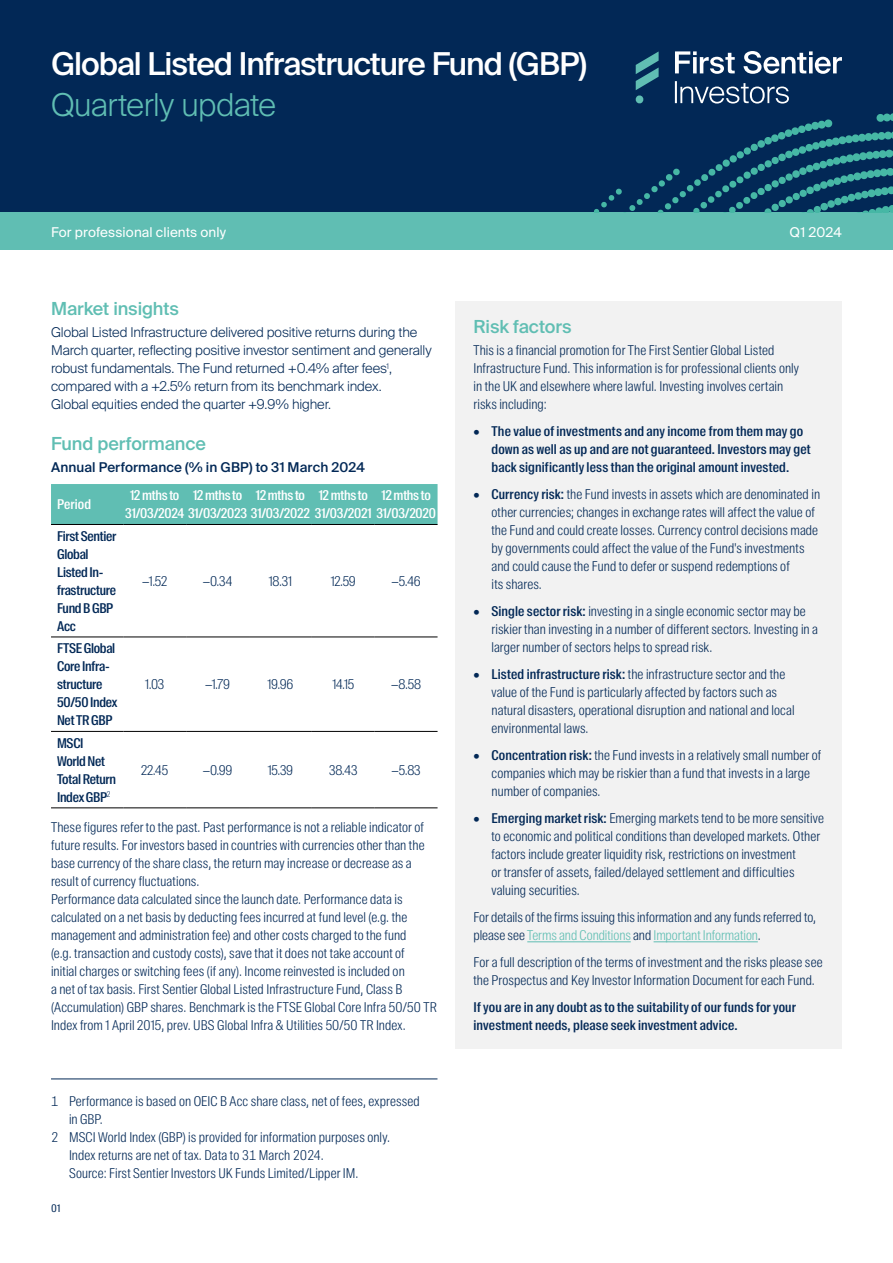
<style>
.page{position:relative;width:893px;height:1263px;background:#fff}
.page>*{position:absolute;margin:0;border:0;box-sizing:border-box;transform-origin:0 0}
.t1{font:500 31.5px "Suisse Intl";letter-spacing:-.03em;color:#fff}
.t2{font:300 31.5px "Suisse Intl";letter-spacing:-.01em;color:#60beb3}
.t3{font:500 18px "Suisse Intl";letter-spacing:-.005em;color:#60beb3}
.t4{font:300 13.5px/18px "Suisse Intl Cond";letter-spacing:.01em;color:#022856}
.t5{font:300 13.5px/18px "Suisse Intl";letter-spacing:-.01em;color:#022856}
.t6{font:500 13.5px/18px "Suisse Intl Cond";letter-spacing:.005em;color:#022856}
.t7{font:500 13.5px/18px "Suisse Intl Cond";letter-spacing:-.02em;color:#022856}
.t8{font:500 13.5px/18px "Suisse Intl Cond";letter-spacing:-.015em;color:#fff}
.t9{font:500 13.5px "Suisse Intl";letter-spacing:.01em;color:#022856}
.t10{font:13.5px "Suisse Intl";letter-spacing:.01em;color:#fff}
.t11{font:500 13.5px/18px "Suisse Intl Cond";letter-spacing:-.025em;color:#022856}
.t12{font:10.5px "Suisse Intl Cond";color:#022856}
.s1{font-weight:300}
.s2{font-weight:500}
.s3{color:#60beb3}
</style>
<div class="page">
<div style="left:0;top:0;width:893px;height:213px;background:#022856"></div>
<div style="left:0;top:213px;width:893px;height:37px;background:#60beb3"></div>
<svg style="left:675px;top:51px;width:167px;height:53px"></svg>
<svg style="left:636px;top:51px;width:23px;height:53px"></svg>
<svg style="left:594px;top:113px;width:299px;height:100px"></svg>
<div style="left:51px;top:484px;width:387px;height:40px;background:#60beb3"></div>
<hr style="left:51px;top:636px;width:72px;height:1px;background:#000">
<hr style="left:123px;top:636px;width:63px;height:1px;background:#000">
<hr style="left:186px;top:636px;width:63px;height:1px;background:#000">
<hr style="left:249px;top:636px;width:63px;height:1px;background:#000">
<hr style="left:312px;top:636px;width:63px;height:1px;background:#000">
<hr style="left:375px;top:636px;width:63px;height:1px;background:#000">
<hr style="left:51px;top:731px;width:72px;height:1px;background:#000">
<hr style="left:123px;top:731px;width:63px;height:1px;background:#000">
<hr style="left:186px;top:731px;width:63px;height:1px;background:#000">
<hr style="left:249px;top:731px;width:63px;height:1px;background:#000">
<hr style="left:312px;top:731px;width:63px;height:1px;background:#000">
<hr style="left:375px;top:731px;width:63px;height:1px;background:#000">
<hr style="left:51px;top:524px;width:72px;height:1px;background:#000">
<hr style="left:123px;top:524px;width:63px;height:1px;background:#000">
<hr style="left:186px;top:524px;width:63px;height:1px;background:#000">
<hr style="left:249px;top:524px;width:63px;height:1px;background:#000">
<hr style="left:312px;top:524px;width:63px;height:1px;background:#000">
<hr style="left:375px;top:524px;width:63px;height:1px;background:#000">
<hr style="left:51px;top:807px;width:72px;height:1px;background:#000">
<hr style="left:123px;top:807px;width:63px;height:1px;background:#000">
<hr style="left:186px;top:807px;width:63px;height:1px;background:#000">
<hr style="left:249px;top:807px;width:63px;height:1px;background:#000">
<hr style="left:312px;top:807px;width:63px;height:1px;background:#000">
<hr style="left:375px;top:807px;width:63px;height:1px;background:#000">
<hr style="left:51px;top:1078px;width:386px;height:1px;background:#022856">
<div style="left:455px;top:301px;width:387px;height:747px;background:#f2f2f2"></div>
<hr style="left:527px;top:941px;width:104px;height:1px;background:#60beb3">
<hr style="left:654px;top:941px;width:104px;height:1px;background:#60beb3">
<h1 class="t1" style="left:51px;top:46px;width:537px">Global Listed Infrastructure Fund (GBP)</h1>
<h1 class="t2" style="left:51px;top:87px;width:227px">Quarterly update</h1>
<p class="t10" style="left:51px;top:224px;width:177px">For professional clients only</p>
<p class="t10" style="left:790px;top:224px;width:54px">Q1 2024</p>
<h2 class="t3" style="left:51px;top:298px;width:129px">Market insights</h2>
<p class="t5" style="left:51px;top:324px;width:382px">Global Listed Infrastructure delivered positive returns during the March quarter, reflecting positive investor sentiment and generally robust fundamentals. The Fund returned +0.4% after fees<sup>1</sup>, compared with a +2.5% return from its benchmark index.<br>Global equities ended the quarter +9.9% higher.</p>
<h2 class="t3" style="left:51px;top:433px;width:157px">Fund performance</h2>
<p class="t9" style="left:51px;top:459px;width:315px">Annual Performance (% in GBP) to 31 March 2024</p>
<p class="t8" style="left:57px;top:496px;width:36px">Period</p>
<p class="t8" style="left:125px;top:487px;width:312px;text-indent:5px">12 mths to<br>31/03/2024 31/03/2023 31/03/2022 31/03/2021 31/03/2020</p>
<p class="t8" style="left:193px;top:487px;width:51px">12 mths to</p>
<p class="t8" style="left:256px;top:487px;width:51px">12 mths to</p>
<p class="t8" style="left:319px;top:487px;width:51px">12 mths to</p>
<p class="t8" style="left:382px;top:487px;width:51px">12 mths to</p>
<p class="t7" style="left:57px;top:527px;width:61px">First Sentier<br>Global<br>Listed In&shy;frastructure<br>Fund B GBP<br>Acc</p>
<p class="t7" style="left:57px;top:640px;width:62px">FTSE Global<br>Core Infra&shy;structure<br>50/50 Index<br>Net TR GBP</p>
<p class="t11" style="left:57px;top:734px;width:61px">MSCI<br>World Net<br>Total Return<br>Index GBP<sup>2</sup></p>
<p class="t4" style="left:142px;top:572px;width:26px">−1.52</p>
<p class="t4" style="left:203px;top:572px;width:31px">−0.34</p>
<p class="t4" style="left:269px;top:572px;width:25px">18.31</p>
<p class="t4" style="left:331px;top:572px;width:27px">12.59</p>
<p class="t4" style="left:392px;top:572px;width:31px">−5.46</p>
<p class="t4" style="left:145px;top:676px;width:21px">1.03</p>
<p class="t4" style="left:205px;top:676px;width:26px">−1.79</p>
<p class="t4" style="left:268px;top:676px;width:27px">19.96</p>
<p class="t4" style="left:332px;top:676px;width:23px">14.15</p>
<p class="t4" style="left:391px;top:676px;width:31px">−8.58</p>
<p class="t4" style="left:141px;top:761px;width:29px">22.45</p>
<p class="t4" style="left:203px;top:761px;width:31px">−0.99</p>
<p class="t4" style="left:268px;top:761px;width:27px">15.39</p>
<p class="t4" style="left:329px;top:761px;width:30px">38.43</p>
<p class="t4" style="left:392px;top:761px;width:31px">−5.83</p>
<p class="t4" style="left:51px;top:818px;width:387px">These figures refer to the past. Past performance is not a reliable indicator of future results. For investors based in countries with currencies other than the base currency of the share class, the return may increase or decrease as a result of currency fluctuations.<br>Performance data calculated since the launch date. Performance data is calculated on a net basis by deducting fees incurred at fund level (e.g. the management and administration fee) and other costs charged to the fund<br>(e.g. transaction and custody costs), save that it does not take account of<br>initial charges or switching fees (if any). Income reinvested is included on<br>a net of tax basis. First Sentier Global Listed Infrastructure Fund, Class B (Accumulation) GBP shares. Benchmark is the FTSE Global Core Infra 50/50 TR Index from 1 April 2015, prev. UBS Global Infra &amp; Utilities 50/50 TR Index.</p>
<p class="t4" style="left:51px;top:1092px;width:370px">1 Performance is based on OEIC B Acc share class, net of fees, expressed</p>
<p class="t4" style="left:69px;top:1110px;width:35px">in GBP.</p>
<p class="t4" style="left:51px;top:1128px;width:340px">2 MSCI World Index (GBP) is provided for information purposes only.</p>
<p class="t4" style="left:69px;top:1146px;width:256px">Index returns are net of tax. Data to 31 March 2024.</p>
<p class="t4" style="left:69px;top:1164px;width:291px">Source: First Sentier Investors UK Funds Limited/Lipper IM.</p>
<p class="t12" style="left:51px;top:1202px;width:11px">01</p>
<h2 class="t3" style="left:473px;top:316px;width:100px">Risk factors</h2>
<p class="t4" style="left:473px;top:342px;width:327px">This is a financial promotion for The First Sentier Global Listed Infrastructure Fund. This information is for professional clients only in the UK and elsewhere where lawful. Investing involves certain risks including:</p>
<p class="t6" style="left:491px;top:422px;width:321px;text-indent:-18px"><span class="s1">•</span> The value of investments and any income from them may go down as well as up and are not guaranteed. Investors may get back significantly less than the original amount invested.</p>
<p class="t4" style="left:491px;top:485px;width:330px;text-indent:-18px">• <span class="s2">Currency risk:</span> the Fund invests in assets which are denominated in other currencies; changes in exchange rates will affect the value of the Fund and could create losses. Currency control decisions made by governments could affect the value of the Fund's investments and could cause the Fund to defer or suspend redemptions of<br>its shares.</p>
<p class="t4" style="left:491px;top:602px;width:328px;text-indent:-18px">• <span class="s2">Single sector risk:</span> investing in a single economic sector may be riskier than investing in a number of different sectors. Investing in a larger number of sectors helps to spread risk.</p>
<p class="t4" style="left:491px;top:665px;width:305px;text-indent:-18px">• <span class="s2">Listed infrastructure risk:</span> the infrastructure sector and the value of the Fund is particularly affected by factors such as natural disasters, operational disruption and national and local environmental laws.</p>
<p class="t4" style="left:491px;top:746px;width:331px;text-indent:-18px">• <span class="s2">Concentration risk:</span> the Fund invests in a relatively small number of companies which may be riskier than a fund that invests in a large number of companies.</p>
<p class="t4" style="left:491px;top:809px;width:334px;text-indent:-18px">• <span class="s2">Emerging market risk:</span> Emerging markets tend to be more sensitive to economic and political conditions than developed markets. Other factors include greater liquidity risk, restrictions on investment<br>or transfer of assets, failed/delayed settlement and difficulties valuing securities.</p>
<p class="t4" style="left:473px;top:908px;width:344px">For details of the firms issuing this information and any funds referred to, please see <span class="s3">Terms and Conditions</span> and <span class="s3">Important Information</span>.</p>
<p class="t4" style="left:473px;top:953px;width:351px">For a full description of the terms of investment and the risks please see the Prospectus and Key Investor Information Document for each Fund.</p>
<p class="t6" style="left:473px;top:998px;width:324px">If you are in any doubt as to the suitability of our funds for your investment needs, please seek investment advice.</p>
</div>
